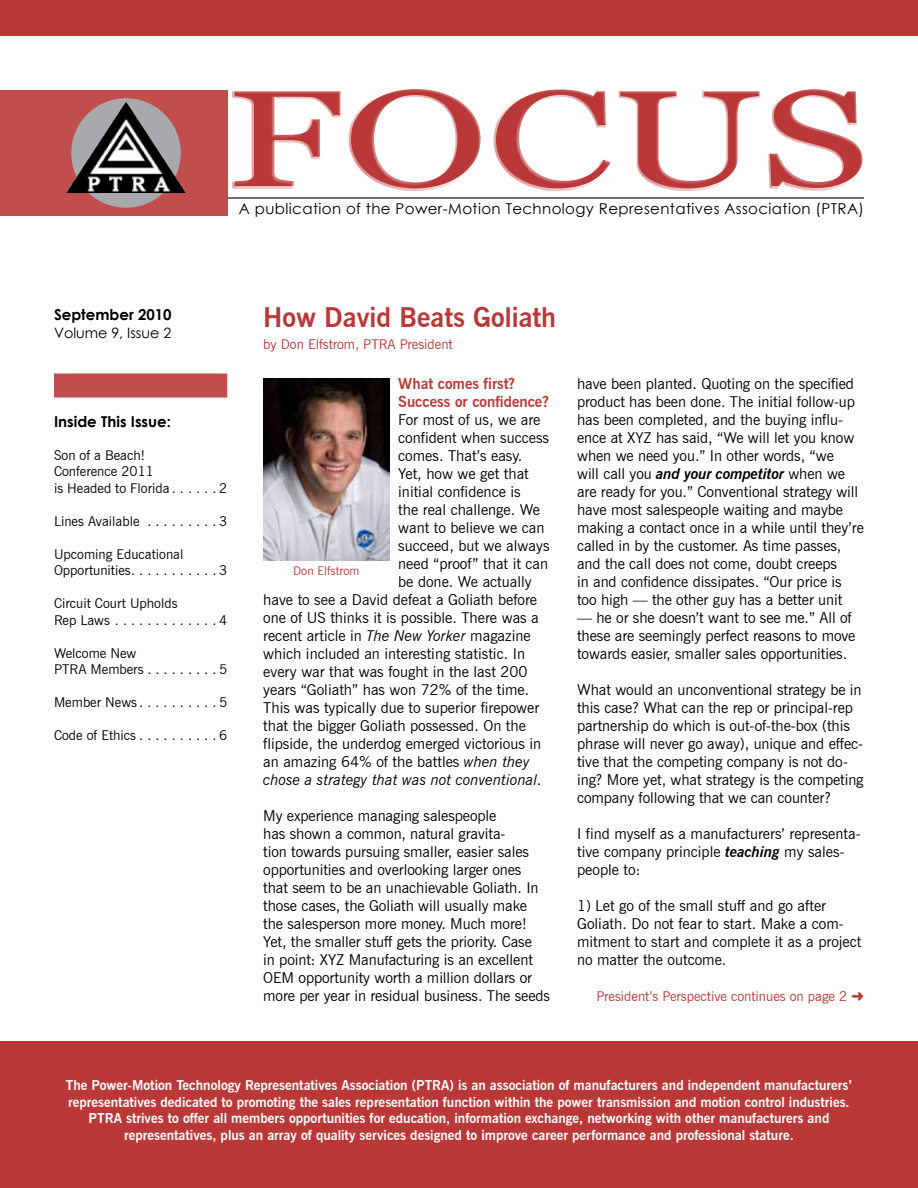
<style>
.page{position:relative;width:918px;height:1188px;background:#fff}
.page>*{position:absolute;margin:0;border:0;box-sizing:border-box;transform-origin:0 0}
.t1{font:700 27px "News Gothic BT";color:#ba3938}
.t2{font:15px/18px "News Gothic BT";letter-spacing:-.005em;color:#000}
.t3{font:15px "Century Gothic";letter-spacing:.025em;color:#000}
.t4{font:italic 15px "News Gothic BT";color:#000}
.t5{font:700 15px/18px "News Gothic BT";color:#ba3938}
.t6{font:700 15px "Century Gothic";color:#000}
.t7{font:14.25px "Century Gothic";color:#000}
.t8{font:700 13.5px/16.5px "News Gothic BT";color:#fff;text-align:center}
.t9{font:13.5px/16.5px "News Gothic BT";color:#000}
.t10{font:13.5px "News Gothic BT";color:#ba3938}
.t11{font:12px "News Gothic BT";color:#ba3938}
.s1{font-style:italic}
.s2{font-weight:700;font-style:italic}
.s3{font-family:"Dixieland"}
</style>
<div class="page">
<div style="left:0;top:0;width:918px;height:36px;background:#ba3938"></div>
<img style="left:227px;top:90px;width:636px;height:104px">
<img style="left:351px;top:89px;width:511px;height:99px">
<hr style="left:189px;top:197px;width:675px;height:2px;background:#000">
<div style="left:0;top:90px;width:227px;height:126px;background:#c14d4c"></div>
<svg style="left:71px;top:98px;width:110px;height:110px;background:#777778"></svg>
<div style="left:54px;top:374px;width:173px;height:24px;background:#c14d4c"></div>
<div style="left:0;top:1042px;width:918px;height:146px;background:#ba3938"></div>
<img style="left:263px;top:378px;width:126px;height:183px">
<img style="left:72px;top:101px;width:54px;height:83px">
<p class="t3" style="left:239px;top:198px;width:627px">A publication of the Power-Motion Technology Representatives Association (PTRA)</p>
<p class="t6" style="left:54px;top:303px;width:119px">September 2010</p>
<p class="t7" style="left:54px;top:323px;width:119px">Volume 9, Issue 2</p>
<p class="t6" style="left:54px;top:410px;width:119px">Inside This Issue:</p>
<p class="t9" style="left:54px;top:447px;width:175px">Son of a Beach!<br>Conference 2011<br>is Headed to Florida . . . . . 2</p>
<p class="t9" style="left:54px;top:513px;width:175px">Lines Available . . . . . . . . 3</p>
<p class="t9" style="left:54px;top:546px;width:175px">Upcoming Educational<br>Opportunities . . . . . . . . . . 3</p>
<p class="t9" style="left:54px;top:595px;width:175px">Circuit Court Upholds<br>Rep Laws . . . . . . . . . . . . 4</p>
<p class="t9" style="left:54px;top:645px;width:175px">Welcome New<br>PTRA Members . . . . . . . . 5</p>
<p class="t9" style="left:54px;top:694px;width:175px">Member News . . . . . . . . . 5</p>
<p class="t9" style="left:54px;top:727px;width:175px">Code of Ethics . . . . . . . . . 6</p>
<h1 class="t1" style="left:263px;top:301px;width:294px">How David Beats Goliath</h1>
<p class="t10" style="left:263px;top:336px;width:191px">by Don Elfstrom, PTRA President</p>
<p class="t5" style="left:398px;top:375px;width:152px">What comes first?<br>Success or confidence?</p>
<p class="t2" style="left:398px;top:411px;width:144px">For most of us, we are</p>
<p class="t2" style="left:398px;top:429px;width:152px">confident when success</p>
<p class="t2" style="left:398px;top:447px;width:123px">comes. That’s easy.</p>
<p class="t2" style="left:398px;top:465px;width:132px">Yet, how we get that</p>
<p class="t2" style="left:398px;top:483px;width:124px">initial confidence is</p>
<p class="t2" style="left:398px;top:501px;width:143px">the real challenge. We</p>
<p class="t2" style="left:398px;top:519px;width:148px">want to believe we can</p>
<p class="t2" style="left:398px;top:537px;width:153px">succeed, but we always</p>
<p class="t2" style="left:398px;top:555px;width:151px">need “proof” that it can</p>
<p class="t2" style="left:398px;top:573px;width:135px">be done. We actually</p>
<p class="t2" style="left:263px;top:591px;width:275px">have to see a David defeat a Goliath before</p>
<p class="t2" style="left:263px;top:609px;width:277px">one of US thinks it is possible. There was a</p>
<p class="t2" style="left:263px;top:627px;width:269px">recent article in <span class="s1">The New Yorker</span> magazine</p>
<p class="t2" style="left:263px;top:645px;width:263px">which included an interesting statistic. In</p>
<p class="t2" style="left:263px;top:663px;width:266px">every war that was fought in the last 200</p>
<p class="t2" style="left:263px;top:681px;width:264px">years “Goliath” has won 72% of the time.</p>
<p class="t2" style="left:263px;top:699px;width:278px">This was typically due to superior firepower</p>
<p class="t2" style="left:263px;top:717px;width:264px">that the bigger Goliath possessed. On the</p>
<p class="t2" style="left:263px;top:735px;width:280px">flipside, the underdog emerged victorious in</p>
<p class="t2" style="left:263px;top:753px;width:268px">an amazing 64% of the battles <span class="s1">when they</span></p>
<p class="t4" style="left:263px;top:771px;width:280px">chose a strategy that was not conventional.</p>
<p class="t2" style="left:263px;top:807px;width:288px">My experience managing salespeople<br>has shown a common, natural gravita-<br>tion towards pursuing smaller, easier sales opportunities and overlooking larger ones<br>that seem to be an unachievable Goliath. In those cases, the Goliath will usually make the salesperson more money. Much more!<br>Yet, the smaller stuff gets the priority. Case<br>in point: XYZ Manufacturing is an excellent OEM opportunity worth a million dollars or more per year in residual business. The seeds</p>
<p class="t11" style="left:293px;top:563px;width:68px">Don Elfstrom</p>
<p class="t2" style="left:577px;top:375px;width:288px">have been planted. Quoting on the specified product has been done. The initial follow-up has been completed, and the buying influ&shy;ence at XYZ has said, “We will let you know when we need you. ” In other words, “we<br>will call you <span class="s2">and your competitor</span> when we are ready for you. ” Conventional strategy will have most salespeople waiting and maybe making a contact once in a while until they’re called in by the customer. As time passes, and the call does not come, doubt creeps<br>in and confidence dissipates. “Our price is too high — the other guy has a better unit</p>
<p class="t2" style="left:577px;top:609px;width:280px">— he or she doesn’t want to see me. ” All of these are seemingly perfect reasons to move towards easier, smaller sales opportunities.</p>
<p class="t2" style="left:577px;top:681px;width:288px">What would an unconventional strategy be in this case? What can the rep or principal-rep partnership do which is out-of-the-box (this phrase will never go away), unique and effec&shy;tive that the competing company is not do&shy;ing? More yet, what strategy is the competing company following that we can counter?</p>
<p class="t2" style="left:577px;top:825px;width:285px">I find myself as a manufacturers’ representa&shy;tive company principle <span class="s2">teaching</span> my sales&shy;people to:</p>
<p class="t2" style="left:577px;top:897px;width:286px">1) Let go of the small stuff and go after Goliath. Do not fear to start. Make a com&shy;mitment to start and complete it as a project no matter the outcome.</p>
<p class="t10" style="left:597px;top:988px;width:269px">President’s Perspective continues on page 2 <span class="s3">Ü</span></p>
<p class="t8" style="left:66px;top:1077px;width:788px">The Power-Motion Technology Representatives Association (PTRA) is an association of manufacturers and independent manufacturers’ representatives dedicated to promoting the sales representation function within the power transmission and motion control industries.<br>PTRA strives to offer all members opportunities for education, information exchange, networking with other manufacturers and representatives, plus an array of quality services designed to improve career performance and professional stature.</p>
</div>
